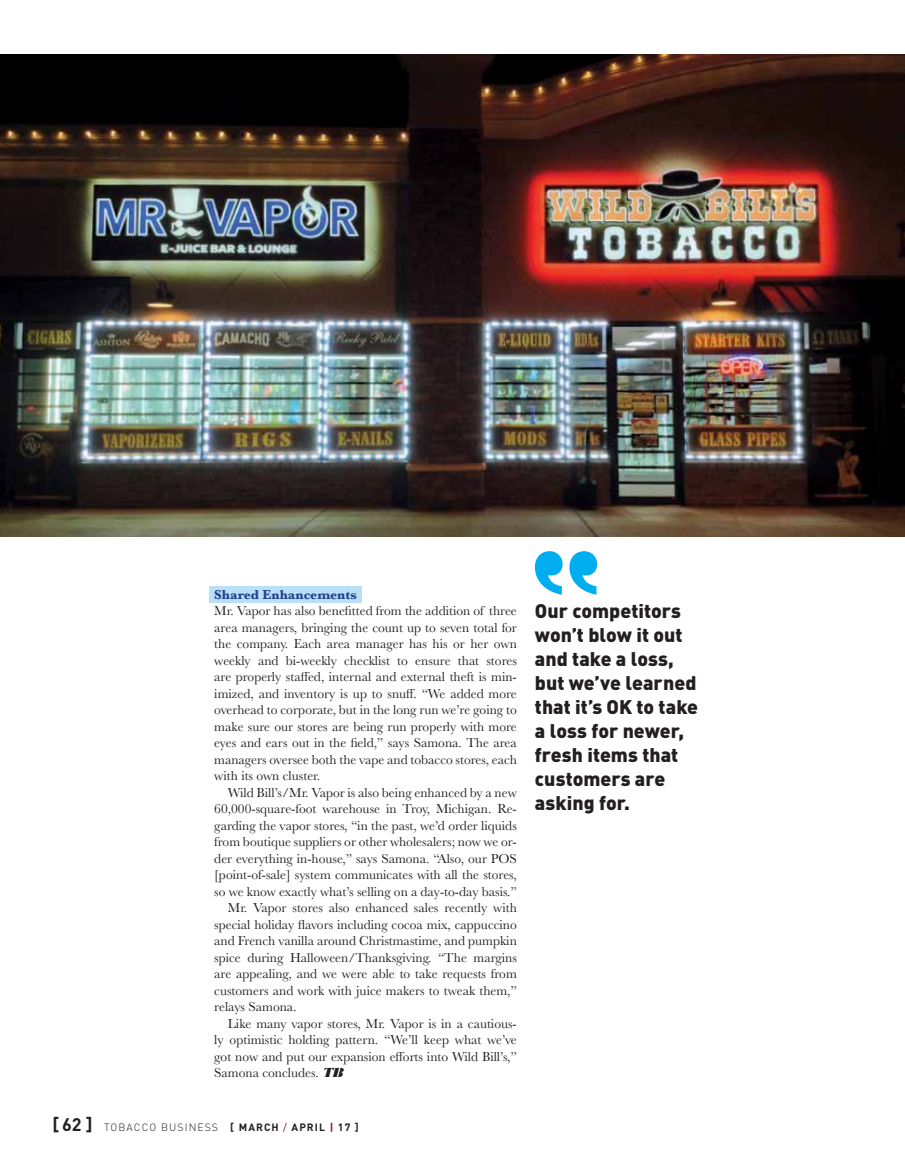
<style>
.page{position:relative;width:905px;height:1175px;background:#fff}
.page>*{position:absolute;margin:0;border:0;box-sizing:border-box;transform-origin:0 0}
.t1{font:900 19.5px/24px "DIN";color:#231f20}
.t2{font:13.5px/16.5px "Baskerville";color:#231f20;text-align:justify}
.t3{font:700 13.5px "Baskerville";color:#25408f}
.t4{font:300 10.5px "DIN";letter-spacing:.1em;color:#231f20}
.s1{font-family:"Bodoni Ultra FLF";font-style:italic}
.s2{font-weight:700;font-size:18px}
.s3{font-weight:700}
.s4{font-weight:400;color:#9a061a}
.s5{font-weight:700;color:#9a061a}
</style>
<div class="page">
<img style="left:0;top:54px;width:904px;height:482px">
<div style="left:209px;top:586px;width:153px;height:17px;background:#b9e0f7"></div>
<svg style="left:535px;top:551px;width:62px;height:43px"></svg>
<p class="t3" style="left:214px;top:585px;width:144px">Shared Enhancements</p>
<p class="t2" style="left:214px;top:603px;width:304px">Mr. Vapor has also benefitted from the addition of three area managers, bringing the count up to seven total for the company. Each area manager has his or her own weekly and bi-weekly checklist to ensure that stores are properly staffed, internal and external theft is min&shy;imized, and inventory is up to snuff. “We added more overhead to corporate, but in the long run we’re going to make sure our stores are being run properly with more eyes and ears out in the field,” says Samona. The area managers oversee both the vape and tobacco stores, each with its own cluster.</p>
<p class="t2" style="left:228px;top:784px;width:290px">Wild Bill’s/Mr. Vapor is also being enhanced by a new</p>
<p class="t2" style="left:214px;top:801px;width:304px">60,000-square-foot warehouse in Troy, Michigan. Re-</p>
<p class="t2" style="left:214px;top:817px;width:304px">garding the vapor stores, “in the past, we’d order liquids</p>
<p class="t2" style="left:214px;top:834px;width:304px">from boutique suppliers or other wholesalers; now we or-</p>
<p class="t2" style="left:214px;top:850px;width:304px">der everything in-house,” says Samona. “Also, our POS</p>
<p class="t2" style="left:214px;top:867px;width:304px">[point-of-sale] system communicates with all the stores,</p>
<p class="t2" style="left:214px;top:883px;width:304px">so we know exactly what’s selling on a day-to-day basis.”</p>
<p class="t2" style="left:228px;top:900px;width:290px">Mr. Vapor stores also enhanced sales recently with</p>
<p class="t2" style="left:214px;top:916px;width:304px">special holiday flavors including cocoa mix, cappuccino</p>
<p class="t2" style="left:214px;top:933px;width:304px">and French vanilla around Christmastime, and pumpkin</p>
<p class="t2" style="left:214px;top:949px;width:304px">spice during Halloween/Thanksgiving. “The margins</p>
<p class="t2" style="left:214px;top:966px;width:304px">are appealing, and we were able to take requests from</p>
<p class="t2" style="left:214px;top:982px;width:304px">customers and work with juice makers to tweak them,”</p>
<p class="t2" style="left:214px;top:999px;width:84px">relays Samona.</p>
<p class="t2" style="left:228px;top:1015px;width:290px">Like many vapor stores, Mr. Vapor is in a cautious-</p>
<p class="t2" style="left:214px;top:1032px;width:304px">ly optimistic holding pattern. “We’ll keep what we’ve</p>
<p class="t2" style="left:214px;top:1048px;width:304px">got now and put our expansion efforts into Wild Bill’s,”</p>
<p class="t2" style="left:214px;top:1064px;width:130px">Samona concludes. <span class="s1">TB</span></p>
<p class="t4" style="left:52px;top:1120px;width:308px"><span class="s2">[ 62 ]</span> TOBACCO BUSINESS <span class="s3">[ MARCH</span> <span class="s4">/</span> <span class="s3">APRIL</span> <span class="s5">|</span> <span class="s3">17 ]</span></p>
<h1 class="t1" style="left:535px;top:597px;width:165px">Our competitors won’t blow it out and take a loss, but we’ve learned that it’s OK to take a loss for newer, fresh items that customers are asking for.</h1>
</div>
